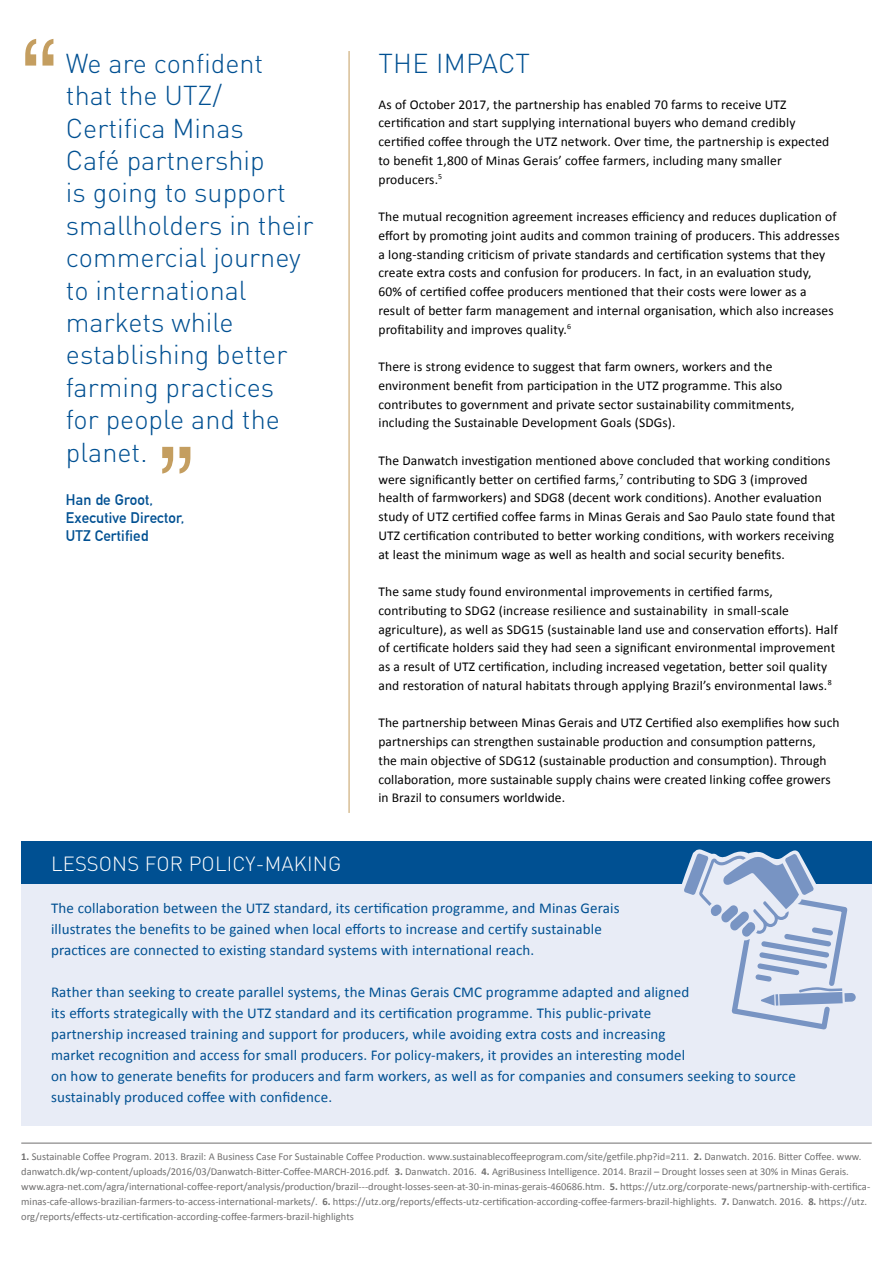
<style>
.page{position:relative;width:893px;height:1263px;background:#fff}
.page>*{position:absolute;margin:0;border:0;box-sizing:border-box;transform-origin:0 0}
.t1{font:105px "Helvetica";color:#c49e60}
.t2{font:300 27px/32.4px "DIN";color:#005092}
.t3{font:300 20.25px "DIN";letter-spacing:.01em;color:#fff}
.t4{font:15px/21px "Calibri";letter-spacing:.01em;color:#005092}
.t5{font:700 15px/18px "DIN Alternate";letter-spacing:.01em;color:#005092}
.t6{font:13.5px/18.8px "Calibri";letter-spacing:.01em;color:#000}
.t7{font:10.5px/15px "Calibri";color:#706f6f}
.s1{font-weight:700}
</style>
<div class="page">
<div style="left:21px;top:871px;width:851px;height:255px;background:#e8ecf6"></div>
<hr style="left:349px;top:51px;width:1px;height:762px;background:#c49e60">
<div style="left:21px;top:841px;width:851px;height:42px;background:#005092"></div>
<svg style="left:679px;top:849px;width:177px;height:181px"></svg>
<hr style="left:21px;top:1143px;width:851px;height:1px;background:#706f6f">
<h1 class="t1" style="left:21px;top:-3px;width:36px">“</h1>
<h2 class="t2" style="left:66px;top:47px;width:249px">We are confident that the UTZ/<br>Certifica Minas<br>Café partnership<br>is going to support smallholders in their commercial journey to international markets while establishing better farming practices for people and the planet.</h2>
<p class="t5" style="left:66px;top:490px;width:120px">Han de Groot,<br>Executive Director,<br>UTZ Certified</p>
<h1 class="t1" style="left:194px;top:515px;width:36px;rotate:-180deg">“</h1>
<h2 class="t2" style="left:378px;top:47px;width:74px">The impact</h2>
<p class="t6" style="left:378px;top:95px;width:452px">As of October 2017, the partnership has enabled 70 farms to receive UTZ certification and start supplying international buyers who demand credibly certified coffee through the UTZ network. Over time, the partnership is expected to benefit 1,800 of Minas Gerais’ coffee farmers, including many smaller producers.<sup>5</sup></p>
<p class="t6" style="left:378px;top:207px;width:463px">The mutual recognition agreement increases efficiency and reduces duplication of effort by promoting joint audits and common training of producers. This addresses a long-standing criticism of private standards and certification systems that they create extra costs and confusion for producers. In fact, in an evaluation study,<br>60% of certified coffee producers mentioned that their costs were lower as a result of better farm management and internal organisation, which also increases profitability and improves quality.<sup>6</sup></p>
<p class="t6" style="left:378px;top:357px;width:418px">There is strong evidence to suggest that farm owners, workers and the environment benefit from participation in the UTZ programme. This also contributes to government and private sector sustainability commitments, including the Sustainable Development Goals (SDGs).</p>
<p class="t6" style="left:378px;top:451px;width:459px">The Danwatch investigation mentioned above concluded that working conditions were significantly better on certified farms,<sup>7</sup> contributing to SDG 3 (improved health of farmworkers) and SDG8 (decent work conditions). Another evaluation study of UTZ certified coffee farms in Minas Gerais and Sao Paulo state found that UTZ certification contributed to better working conditions, with workers receiving at least the minimum wage as well as health and social security benefits.</p>
<p class="t6" style="left:378px;top:582px;width:461px">The same study found environmental improvements in certified farms, contributing to SDG2 (increase resilience and sustainability in small-scale agriculture), as well as SDG15 (sustainable land use and conservation efforts). Half of certificate holders said they had seen a significant environmental improvement as a result of UTZ certification, including increased vegetation, better soil quality and restoration of natural habitats through applying Brazil’s environmental laws.<sup>8</sup></p>
<p class="t6" style="left:378px;top:713px;width:463px">The partnership between Minas Gerais and UTZ Certified also exemplifies how such partnerships can strengthen sustainable production and consumption patterns,<br>the main objective of SDG12 (sustainable production and consumption). Through collaboration, more sustainable supply chains were created linking coffee growers in Brazil to consumers worldwide.</p>
<h3 class="t3" style="left:51px;top:851px;width:292px">Lessons for policy-maki ng</h3>
<p class="t4" style="left:51px;top:898px;width:570px">The collaboration between the UTZ standard, its certification programme, and Minas Gerais illustrates the benefits to be gained when local efforts to increase and certify sustainable practices are connected to existing standard systems with international reach.</p>
<p class="t4" style="left:51px;top:982px;width:746px">Rather than seeking to create parallel systems, the Minas Gerais CMC programme adapted and aligned<br>its efforts strategically with the UTZ standard and its certification programme. This public-private<br>partnership increased training and support for producers, while avoiding extra costs and increasing<br>market recognition and access for small producers. For policy-makers, it provides an interesting model<br>on how to generate benefits for producers and farm workers, as well as for companies and consumers seeking to source sustainably produced coffee with confidence.</p>
<p class="t7" style="left:21px;top:1149px;width:850px"><span class="s1">1.</span> Sustainable Coffee Program. 2013. Brazil: A Business Case For Sustainable Coffee Production. www.sustainablecoffeeprogram.com/site/getfile.php?id=211. <span class="s1">2.</span> Danwatch. 2016. Bitter Coffee. www. danwatch.dk/wp-content/uploads/2016/03/Danwatch-Bitter-Coffee-MARCH-2016.pdf. <span class="s1">3.</span> Danwatch. 2016. <span class="s1">4.</span> AgriBusiness Intelligence. 2014. Brazil – Drought losses seen at 30% in Minas Gerais. www.agra-net.com/agra/international-coffee-report/analysis/production/brazil---drought-losses-seen-at-30-in-minas-gerais-460686.htm. <span class="s1">5.</span> https://utz.org/corporate-news/partnership-with-certifica&shy;minas-cafe-allows-brazilian-farmers-to-access-international-markets/. <span class="s1">6.</span> https://utz.org/reports/effects-utz-certification-according-coffee-farmers-brazil-highlights. <span class="s1">7.</span> Danwatch. 2016. <span class="s1">8.</span> https://utz. org/reports/effects-utz-certification-according-coffee-farmers-brazil-highlights</p>
</div>
